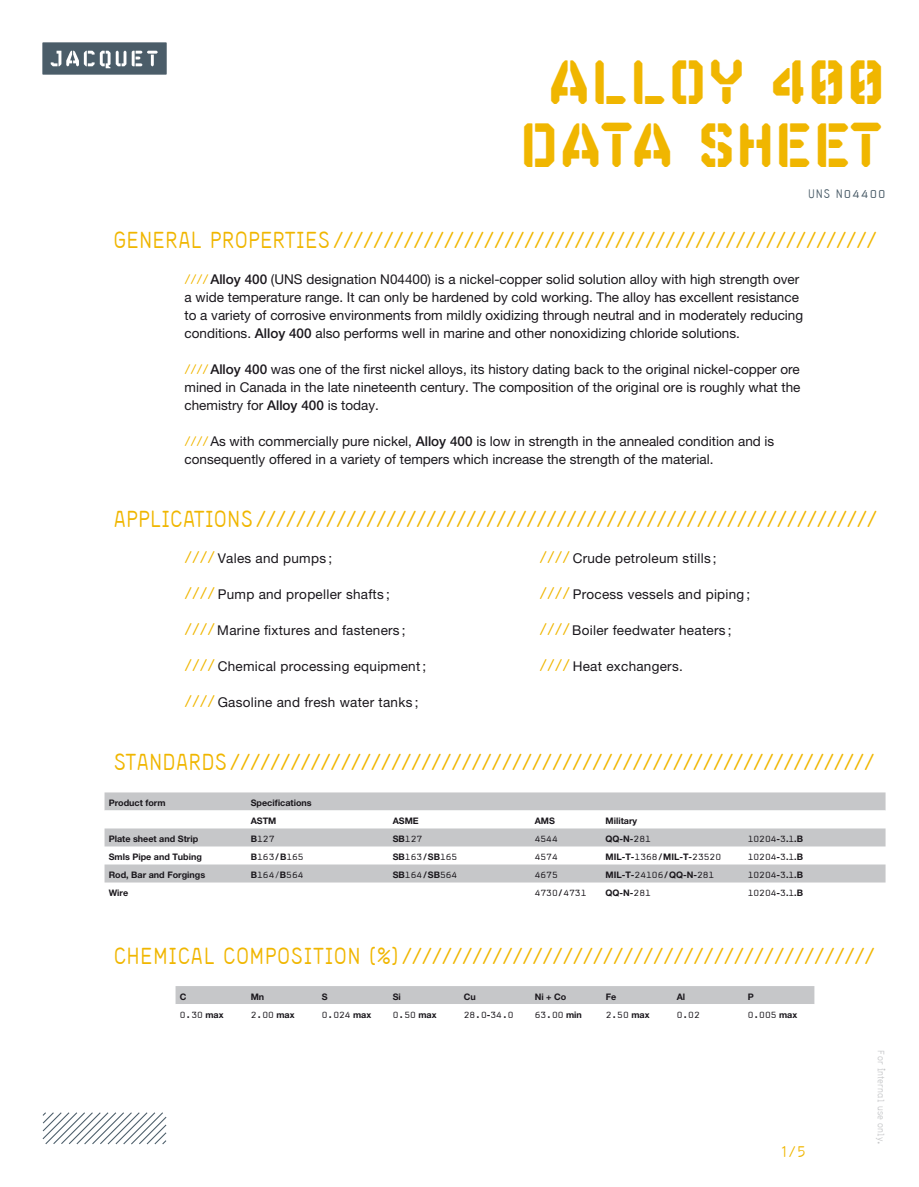
<style>
.page{position:relative;width:919px;height:1187px;background:#fff}
.page>*{position:absolute;margin:0;border:0;box-sizing:border-box;transform-origin:0 0}
.t1{font:45px/63px "J One";letter-spacing:-.01em;color:#f0b600;text-align:center}
.t2{font:22.5px "Storno";color:#f0b600}
.t3{font:15px "Storno";color:#f0b600}
.t4{font:13.5px/18px "Helvetica Neue LT Pro";color:#1a171c}
.t5{font:13.5px "Helvetica Neue LT Pro";letter-spacing:.02em;color:#1a171c}
.t6{font:13.5px "Magda Clean Mono";letter-spacing:.08em;color:#4b5d69}
.t7{font:10.5px "Magda Clean Mono";color:#1a171c}
.t8{font:700 9px/18px "Helvetica Neue LT Pro";color:#1a171c}
.t9{font:9px "Storno";letter-spacing:.02em;color:#c6c7c9}
.s1{font-family:"Storno";font-size:12px}
.s2{font-family:"Storno";color:#f0b600}
.s3{font-weight:500}
.s4{font-family:"Storno";font-size:16.5px;color:#f0b600}
.s5{font-family:"Helvetica Neue LT Pro";font-weight:700;font-size:9px}
.s6{font-family:"Magda Clean Mono";font-weight:400;font-size:10.5px}
.s7{font-family:"Helvetica Neue LT Pro";font-size:9px}
</style>
<div class="page">
<div style="left:43px;top:43px;width:123px;height:31px;background:#4b5d69"></div>
<div style="left:43px;top:43px;width:123px;height:31px;border:1px solid #4b5d69"></div>
<svg style="left:51px;top:51px;width:59px;height:17px"></svg>
<svg style="left:116px;top:51px;width:10px;height:15px"></svg>
<svg style="left:132px;top:51px;width:26px;height:15px"></svg>
<svg style="left:42px;top:1112px;width:125px;height:33px"></svg>
<div style="left:104px;top:792px;width:781px;height:18px;background:#c6c7c9"></div>
<svg style="left:104px;top:810px;width:781px;height:73px"></svg>
<svg style="left:104px;top:828px;width:781px;height:54px"></svg>
<div style="left:175px;top:986px;width:639px;height:18px;background:#c6c7c9"></div>
<h1 class="t1" style="left:520px;top:53px;width:367px">ALLOY 400<br>DATA SHEET</h1>
<p class="t6" style="left:808px;top:187px;width:79px"><span class="s1">UNS N</span>04400</p>
<h2 class="t2" style="left:113px;top:224px;width:764px">GENERAL PROPERTIES//////////////////////////////////////////////////////</h2>
<p class="t4" style="left:184px;top:270px;width:620px"><span class="s2">////</span><span class="s3">Alloy 400</span> (UNS designation N04400) is a nickel-copper solid solution alloy with high strength over a wide temperature range. It can only be hardened by cold working. The alloy has excellent resistance to a variety of corrosive environments from mildly oxidizing through neutral and in moderately reducing conditions. <span class="s3">Alloy 400</span> also performs well in marine and other nonoxidizing chloride solutions.</p>
<p class="t4" style="left:184px;top:360px;width:617px;text-align:justify"><span class="s2">////</span><span class="s3">Alloy 400</span> was one of the first nickel alloys, its history dating back to the original nickel-copper ore mined in Canada in the late nineteenth century. The composition of the original ore is roughly what the chemistry for <span class="s3">Alloy 400</span> is today.</p>
<p class="t4" style="left:184px;top:432px;width:591px"><span class="s2">////</span>As with commercially pure nickel, <span class="s3">Alloy 400</span> is low in strength in the annealed condition and is consequently offered in a variety of tempers which increase the strength of the material.</p>
<h2 class="t2" style="left:113px;top:503px;width:765px">APPLICATIONS//////////////////////////////////////////////////////////////</h2>
<p class="t5" style="left:184px;top:550px;width:149px"><span class="s4">////</span> Vales and pumps ;</p>
<p class="t5" style="left:184px;top:586px;width:207px"><span class="s4">////</span> Pump and propeller shafts ;</p>
<p class="t5" style="left:184px;top:622px;width:223px"><span class="s4">////</span> Marine fixtures and fasteners ;</p>
<p class="t5" style="left:184px;top:658px;width:243px"><span class="s4">////</span> Chemical processing equipment ;</p>
<p class="t5" style="left:184px;top:694px;width:235px"><span class="s4">////</span> Gasoline and fresh water tanks ;</p>
<p class="t5" style="left:539px;top:550px;width:179px"><span class="s4">////</span> Crude petroleum stills ;</p>
<p class="t5" style="left:539px;top:586px;width:212px"><span class="s4">////</span> Process vessels and piping ;</p>
<p class="t5" style="left:539px;top:622px;width:193px"><span class="s4">////</span>Boiler feedwater heaters ;</p>
<p class="t5" style="left:539px;top:658px;width:145px"><span class="s4">////</span> Heat exchangers.</p>
<h2 class="t2" style="left:113px;top:746px;width:762px">STANDARDS////////////////////////////////////////////////////////////////</h2>
<p class="t8" style="left:109px;top:793px;width:58px">Product form</p>
<p class="t8" style="left:251px;top:793px;width:62px">Specifications<br>ASTM</p>
<p class="t8" style="left:393px;top:811px;width:28px">ASME</p>
<p class="t8" style="left:534px;top:811px;width:22px">AMS</p>
<p class="t8" style="left:605px;top:811px;width:33px">Military</p>
<p class="t8" style="left:109px;top:829px;width:91px">Plate sheet and Strip</p>
<p class="t7" style="left:251px;top:833px;width:25px"><span class="s5">B</span>127</p>
<p class="t7" style="left:393px;top:833px;width:31px"><span class="s5">SB</span>127</p>
<p class="t7" style="left:534px;top:833px;width:25px">4544</p>
<p class="t8" style="left:605px;top:829px;width:47px">QQ-N-<span class="s6">281</span></p>
<p class="t7" style="left:747px;top:833px;width:57px">10204<span class="s5">-</span>3<span class="s5">.</span>1<span class="s5">.B</span></p>
<p class="t8" style="left:109px;top:847px;width:95px">Smls Pipe and Tubing</p>
<p class="t7" style="left:251px;top:851px;width:54px"><span class="s5">B</span>163<span class="s5">/B</span>165</p>
<p class="t7" style="left:393px;top:851px;width:66px"><span class="s5">SB</span>163<span class="s5">/SB</span>165</p>
<p class="t7" style="left:534px;top:851px;width:25px">4574</p>
<p class="t8" style="left:605px;top:847px;width:117px">MIL-T-<span class="s6">1368</span>/MIL-T-<span class="s6">23520</span></p>
<p class="t7" style="left:747px;top:851px;width:57px">10204<span class="s5">-</span>3<span class="s5">.</span>1<span class="s5">.B</span></p>
<p class="t8" style="left:109px;top:865px;width:98px">Rod, Bar and Forgings</p>
<p class="t7" style="left:251px;top:869px;width:54px"><span class="s5">B</span>164<span class="s7">/</span><span class="s5">B</span>564</p>
<p class="t7" style="left:393px;top:869px;width:66px"><span class="s5">SB</span>164<span class="s5">/SB</span>564</p>
<p class="t7" style="left:534px;top:869px;width:25px">4675</p>
<p class="t8" style="left:605px;top:865px;width:110px">MIL-T-<span class="s6">24106</span>/QQ-N-<span class="s6">281</span></p>
<p class="t7" style="left:747px;top:869px;width:57px">10204<span class="s5">-</span>3<span class="s5">.</span>1<span class="s5">.B</span></p>
<p class="t8" style="left:109px;top:883px;width:21px">Wire</p>
<p class="t7" style="left:534px;top:887px;width:53px">4730<span class="s5">/</span>4731</p>
<p class="t8" style="left:605px;top:883px;width:47px">QQ-N-<span class="s6">281</span></p>
<p class="t7" style="left:747px;top:887px;width:57px">10204<span class="s5">-</span>3<span class="s5">.</span>1<span class="s5">.B</span></p>
<h2 class="t2" style="left:114px;top:940px;width:67px">CHEMICAL</h2>
<h2 class="t2" style="left:223px;top:940px;width:54px">COMPOSITION</h2>
<h2 class="t2" style="left:369px;top:940px;width:507px">(%) ///////////////////////////////////////////////</h2>
<p class="t8" style="left:180px;top:987px;width:8px">C</p>
<p class="t8" style="left:251px;top:987px;width:15px">Mn</p>
<p class="t8" style="left:322px;top:987px;width:7px">S</p>
<p class="t8" style="left:393px;top:987px;width:10px">Si</p>
<p class="t8" style="left:463px;top:987px;width:14px">Cu</p>
<p class="t8" style="left:534px;top:987px;width:33px">Ni + Co</p>
<p class="t8" style="left:605px;top:987px;width:12px">Fe</p>
<p class="t8" style="left:676px;top:987px;width:10px">Al</p>
<p class="t8" style="left:747px;top:987px;width:8px">P</p>
<p class="t7" style="left:180px;top:1008px;width:45px">0.30 <span class="s5">max</span></p>
<p class="t7" style="left:251px;top:1008px;width:45px">2.00 <span class="s5">max</span></p>
<p class="t7" style="left:322px;top:1008px;width:51px">0.024 <span class="s5">max</span></p>
<p class="t7" style="left:393px;top:1008px;width:45px">0.50 <span class="s5">max</span></p>
<p class="t7" style="left:463px;top:1008px;width:51px">28.0<span class="s5">-</span>34.0</p>
<p class="t7" style="left:534px;top:1008px;width:49px">63.00 <span class="s5">min</span></p>
<p class="t7" style="left:605px;top:1008px;width:45px">2.50 <span class="s5">max</span></p>
<p class="t7" style="left:676px;top:1008px;width:25px">0.02</p>
<p class="t7" style="left:747px;top:1008px;width:51px">0.005 <span class="s5">max</span></p>
<p class="t3" style="left:781px;top:1141px;width:26px">1/5</p>
<p class="t9" style="left:887px;top:1050px;width:95px;rotate:90deg">FOR INTERNAL USE ONLY.</p>
</div>
